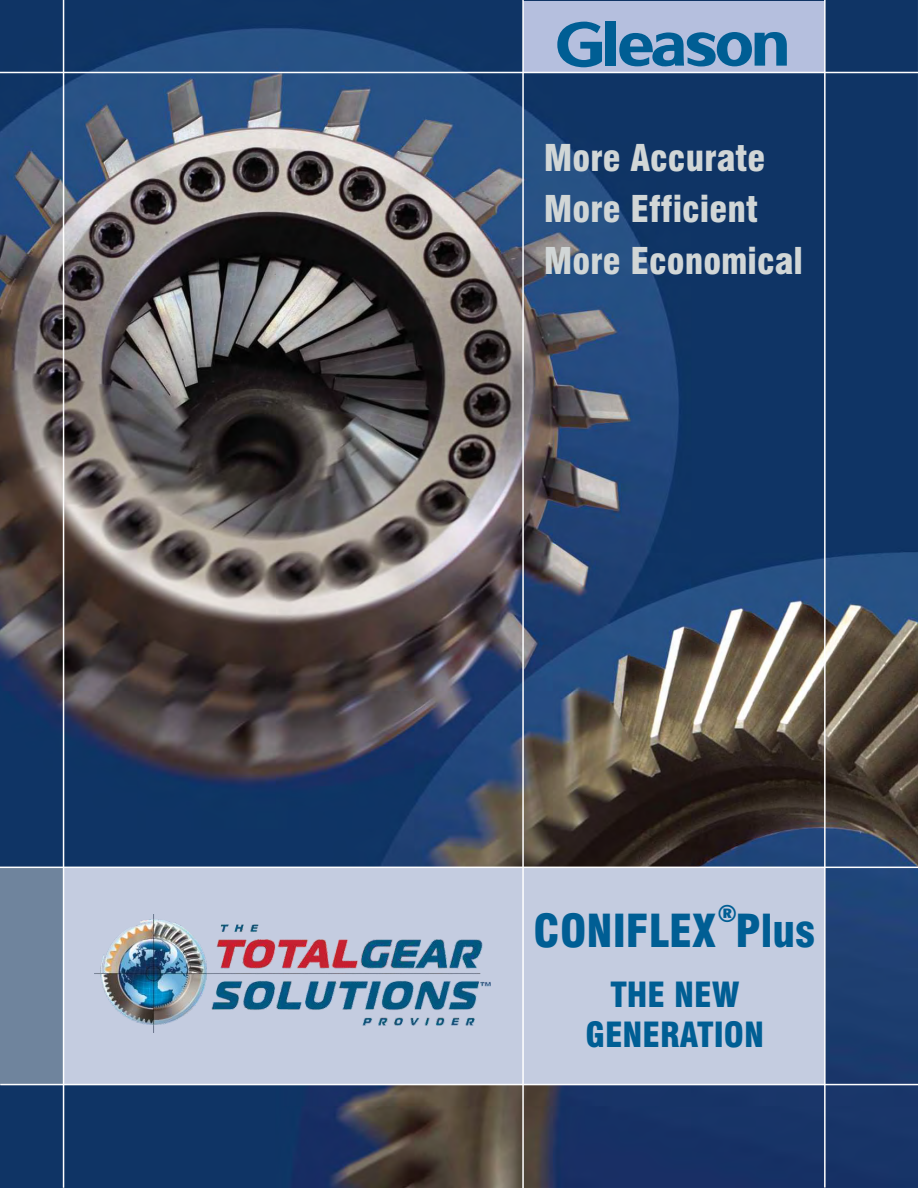
<style>
.page{position:relative;width:918px;height:1188px;background:#fff}
.page>*{position:absolute;margin:0;border:0;box-sizing:border-box;transform-origin:0 0}
.t1{font:900 condensed 44.4px "Swiss 721 BT";color:#005e94}
.t2{font:900 condensed 36px/51.3px "Swiss 721 BT";color:#d1d6d6}
.t3{font:900 condensed 33.9px/40.5px "Swiss 721 BT";color:#005e94;text-align:center}
.t4{font:900 condensed 23.55px "Swiss 721 BT";color:#005e94}
</style>
<div class="page">
<img style="left:0;top:0;width:918px;height:1188px">
<div style="left:523px;top:1px;width:302px;height:72px;background:#b5bfde"></div>
<svg style="left:557px;top:21px;width:45px;height:46px"></svg>
<div style="left:606px;top:22px;width:10px;height:44px;background:#005e94"></div>
<svg style="left:619px;top:32px;width:168px;height:35px"></svg>
<div style="left:0;top:867px;width:63px;height:218px;background:#6f849d"></div>
<hr style="left:0;top:72px;width:918px;height:1px;background:#fff">
<div style="left:63px;top:867px;width:762px;height:218px;background:#c4cce0"></div>
<hr style="left:522px;top:0;width:2px;height:1188px;background:#fff">
<img style="left:95px;top:914px;width:395px;height:118px">
<hr style="left:63px;top:0;width:1px;height:1188px;background:#fff">
<hr style="left:0;top:1084px;width:918px;height:1px;background:#fff">
<hr style="left:0;top:867px;width:918px;height:1px;background:#fff">
<hr style="left:824px;top:0;width:2px;height:1188px;background:#fff">
<p class="t2" style="left:544px;top:136px;width:261px">More Accurate<br>More Efficient<br>More Economical</p>
<p class="t4" style="left:717px;top:904px;width:21px">®</p>
<p class="t1" style="left:534px;top:913px;width:283px">CONIFLEX Plus</p>
<p class="t3" style="left:586px;top:978px;width:180px">THE NEW<br>GENERATION</p>
</div>
